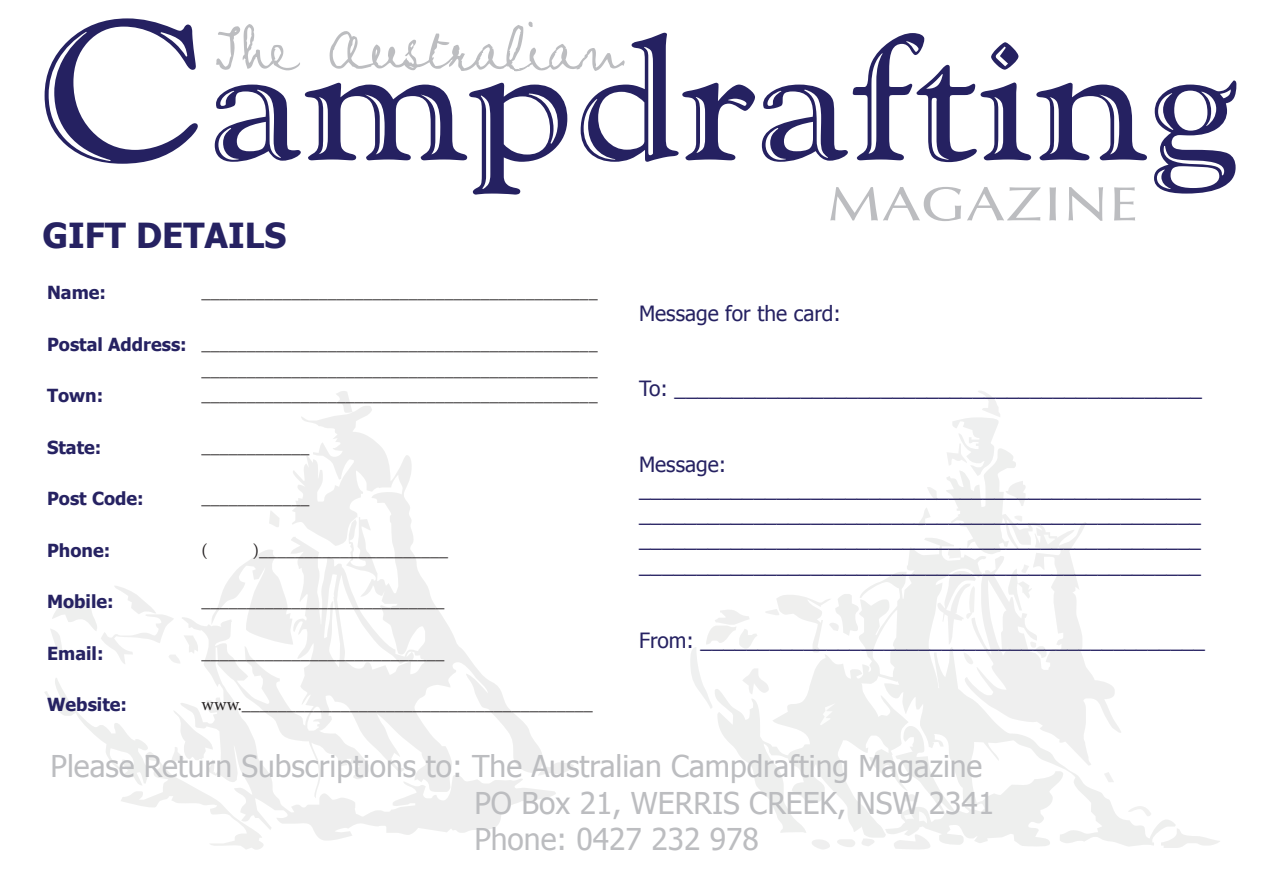
<style>
.page{position:relative;width:1263px;height:893px;background:#fff}
.page>*{position:absolute;margin:0;border:0;box-sizing:border-box;transform-origin:0 0}
.t1{font:700 34.5px "Tahoma";color:#262262}
.t2{font:30px/36.3px "Tahoma";color:#bcbdc0}
.t3{font:21px/25.2px "Tahoma";color:#262262}
.t4{font:18px "Minion Pro";color:#231f20}
.t5{font:700 18px "Tahoma";color:#262262}
</style>
<div class="page">
<svg style="left:45px;top:678px;width:218px;height:172px"></svg>
<svg style="left:50px;top:586px;width:126px;height:78px"></svg>
<svg style="left:336px;top:391px;width:15px;height:15px"></svg>
<svg style="left:176px;top:406px;width:380px;height:435px"></svg>
<svg style="left:538px;top:762px;width:36px;height:14px"></svg>
<svg style="left:45px;top:18px;width:153px;height:146px"></svg>
<svg style="left:762px;top:33px;width:385px;height:129px"></svg>
<svg style="left:1154px;top:80px;width:82px;height:114px"></svg>
<svg style="left:215px;top:22px;width:540px;height:173px"></svg>
<svg style="left:830px;top:187px;width:131px;height:34px"></svg>
<svg style="left:967px;top:187px;width:73px;height:33px"></svg>
<svg style="left:1049px;top:187px;width:7px;height:33px"></svg>
<svg style="left:1068px;top:187px;width:35px;height:34px"></svg>
<svg style="left:1114px;top:187px;width:21px;height:33px"></svg>
<svg style="left:1164px;top:829px;width:56px;height:19px"></svg>
<svg style="left:919px;top:391px;width:167px;height:147px"></svg>
<svg style="left:895px;top:847px;width:35px;height:2px"></svg>
<svg style="left:817px;top:847px;width:12px;height:2px"></svg>
<svg style="left:719px;top:538px;width:457px;height:309px"></svg>
<svg style="left:690px;top:594px;width:169px;height:131px"></svg>
<p class="t1" style="left:43px;top:211px;width:245px">GIFT DETAILS</p>
<p class="t5" style="left:47px;top:280px;width:61px">Name:</p>
<p class="t5" style="left:47px;top:331px;width:141px">Postal Address:</p>
<p class="t5" style="left:47px;top:383px;width:58px">Town:</p>
<p class="t5" style="left:47px;top:434px;width:56px">State:</p>
<p class="t5" style="left:47px;top:486px;width:98px">Post Code:</p>
<p class="t4" style="left:202px;top:280px;width:397px">____________________________________________</p>
<p class="t4" style="left:202px;top:332px;width:397px">____________________________________________</p>
<p class="t4" style="left:202px;top:358px;width:397px">____________________________________________</p>
<p class="t4" style="left:202px;top:384px;width:397px">____________________________________________</p>
<p class="t4" style="left:202px;top:435px;width:109px">____________</p>
<p class="t4" style="left:202px;top:487px;width:109px">____________</p>
<p class="t5" style="left:47px;top:537px;width:65px">Phone:</p>
<p class="t4" style="left:202px;top:538px;width:8px">(</p>
<p class="t4" style="left:253px;top:538px;width:197px">)_____________________</p>
<p class="t5" style="left:47px;top:589px;width:68px">Mobile:</p>
<p class="t4" style="left:202px;top:590px;width:244px">___________________________</p>
<p class="t5" style="left:47px;top:640px;width:58px">Email:</p>
<p class="t4" style="left:202px;top:641px;width:244px">___________________________</p>
<p class="t5" style="left:47px;top:692px;width:81px">Website:</p>
<p class="t4" style="left:202px;top:693px;width:393px">www._______________________________________</p>
<p class="t3" style="left:639px;top:301px;width:203px">Message for the card:</p>
<p class="t3" style="left:639px;top:377px;width:564px">To: ______________________________________________</p>
<p class="t3" style="left:639px;top:453px;width:563px">Message: _________________________________________________ _________________________________________________ _________________________________________________ _________________________________________________</p>
<p class="t3" style="left:639px;top:629px;width:567px">From: ____________________________________________</p>
<p class="t2" style="left:474px;top:750px;width:521px;text-indent:-424px">Please Return Subscriptions to: The Australian Campdrafting Magazine<br>PO Box 21, WERRIS CREEK, NSW 2341<br>Phone: 0427 232 978</p>
</div>
